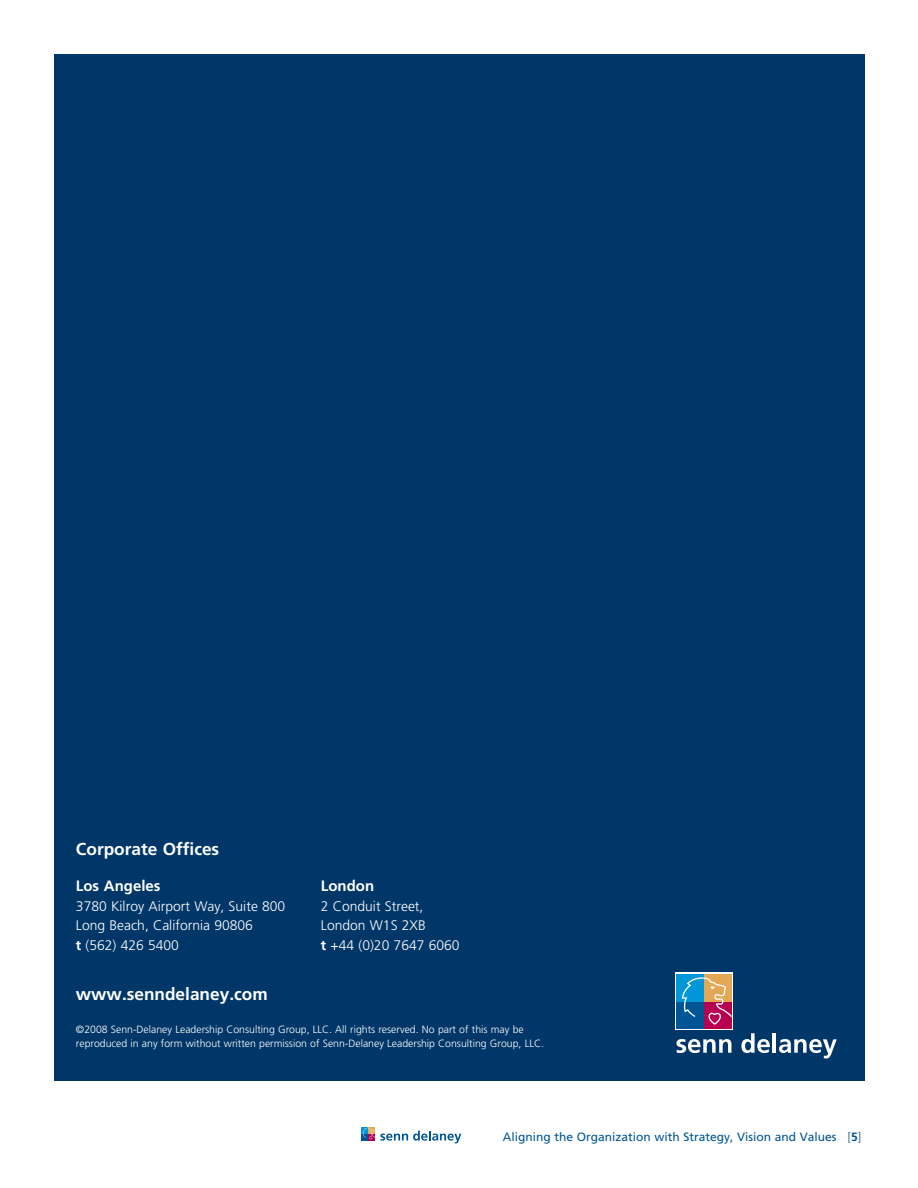
<style>
.page{position:relative;width:918px;height:1188px;background:#fff}
.page>*{position:absolute;margin:0;border:0;box-sizing:border-box;transform-origin:0 0}
.t1{font:700 17.25px "Frutiger";color:#fff}
.t2{font:700 15px "Frutiger";color:#fff}
.t3{font:300 13.8px/19.5px "Frutiger";color:#fff}
.t4{font:12px "Frutiger";color:#005595}
.t5{font:300 10.5px/13.5px "Frutiger";color:#fff}
.s1{font-weight:700}
.s2{font-weight:300}
</style>
<div class="page">
<div style="left:54px;top:54px;width:810px;height:1026px;background:#003768"></div>
<svg style="left:676px;top:1039px;width:55px;height:14px"></svg>
<svg style="left:741px;top:1033px;width:29px;height:20px"></svg>
<hr style="left:773px;top:1033px;width:3px;height:20px;background:#fff">
<svg style="left:779px;top:1039px;width:58px;height:20px"></svg>
<svg style="left:675px;top:973px;width:58px;height:57px"></svg>
<div style="left:704px;top:1001px;width:27px;height:28px;background:#b70050"></div>
<div style="left:677px;top:1001px;width:27px;height:28px;background:#005595"></div>
<div style="left:677px;top:974px;width:27px;height:27px;background:#0096d7"></div>
<div style="left:704px;top:974px;width:27px;height:27px;background:#e2a855"></div>
<svg style="left:682px;top:977px;width:49px;height:48px"></svg>
<div style="left:361px;top:1134px;width:7px;height:6px;background:#005595"></div>
<svg style="left:361px;top:1127px;width:7px;height:7px"></svg>
<div style="left:368px;top:1127px;width:7px;height:7px;background:#e2a855"></div>
<svg style="left:363px;top:1128px;width:98px;height:15px"></svg>
<h1 class="t1" style="left:76px;top:842px;width:145px">Corporate Offices</h1>
<h2 class="t2" style="left:76px;top:880px;width:86px">Los Angeles</h2>
<h3 class="t3" style="left:76px;top:897px;width:211px">3780 Kilroy Airport Way, Suite 800<br>Long Beach, California 90806<br><span class="s1">t</span> (562) 426 5400</h3>
<h2 class="t2" style="left:321px;top:880px;width:55px">London</h2>
<h3 class="t3" style="left:321px;top:897px;width:140px">2 Conduit Street,<br>London W1S 2XB<br><span class="s1">t</span> +44 (0)20 7647 6060</h3>
<h1 class="t1" style="left:76px;top:987px;width:193px">www.senndelaney.com</h1>
<p class="t5" style="left:76px;top:1024px;width:469px">©2008 Senn-Delaney Leadership Consulting Group, LLC. All rights reserved. No part of this may be reproduced in any form without written permission of Senn-Delaney Leadership Consulting Group, LLC.</p>
<p class="t4" style="left:503px;top:1132px;width:360px">Aligning the Organization with Strategy, Vision and Values <span class="s2">[</span><span class="s1">5</span><span class="s2">]</span></p>
</div>
